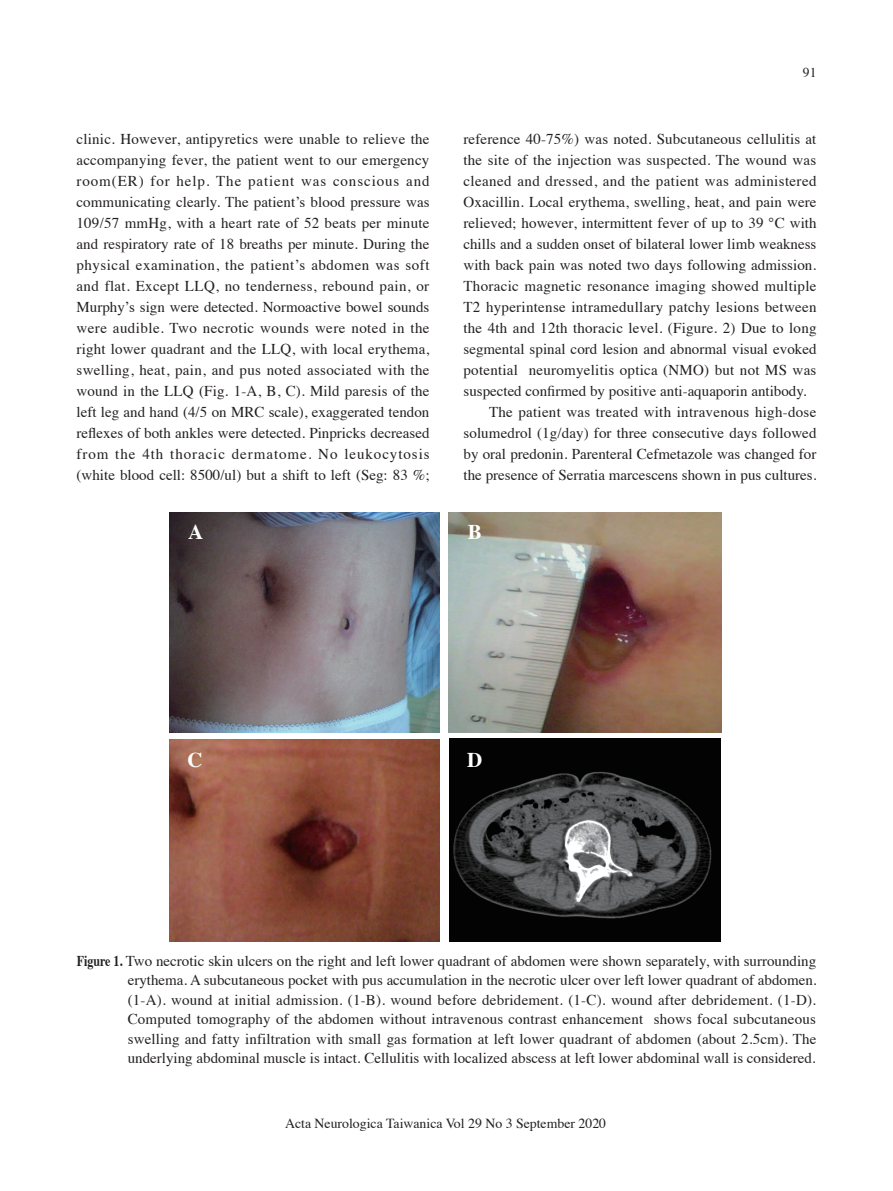
<style>
.page{position:relative;width:893px;height:1191px;background:#fff}
.page>*{position:absolute;margin:0;border:0;box-sizing:border-box;transform-origin:0 0}
.t1{font:700 21px "Times";color:#fff}
.t2{font:15px/21px "Times";letter-spacing:.005em;color:#231f20;text-align:justify}
.t3{font:15px "Times";letter-spacing:.025em;color:#231f20}
.t4{font:13.8px "Times";color:#231f20}
.t5{font:13.5px "Times";color:#231f20}
.s1{font-weight:700}
</style>
<div class="page">
<img style="left:170px;top:512px;width:269px;height:221px">
<img style="left:449px;top:512px;width:272px;height:220px">
<img style="left:170px;top:739px;width:270px;height:202px">
<img style="left:450px;top:738px;width:270px;height:203px">
<p class="t5" style="left:803px;top:60px;width:15px">91</p>
<p class="t2" style="left:77px;top:127px;width:355px">clinic. However, antipyretics were unable to relieve the accompanying fever, the patient went to our emergency room(ER) for help. The patient was conscious and communicating clearly. The patient’s blood pressure was 109/57 mmHg, with a heart rate of 52 beats per minute and respiratory rate of 18 breaths per minute. During the physical examination, the patient’s abdomen was soft and flat. Except LLQ, no tenderness, rebound pain, or Murphy’s sign were detected. Normoactive bowel sounds were audible. Two necrotic wounds were noted in the right lower quadrant and the LLQ, with local erythema, swelling, heat, pain, and pus noted associated with the wound in the LLQ (Fig. 1-A, B, C). Mild paresis of the left leg and hand (4/5 on MRC scale), exaggerated tendon reflexes of both ankles were detected. Pinpricks decreased from the 4th thoracic dermatome. No leukocytosis (white blood cell: 8500/ul) but a shift to left (Seg: 83 %;</p>
<p class="t2" style="left:463px;top:127px;width:354px">reference 40-75%) was noted. Subcutaneous cellulitis at</p>
<p class="t2" style="left:463px;top:148px;width:354px">the site of the injection was suspected. The wound was</p>
<p class="t3" style="left:463px;top:167px;width:355px">cleaned and dressed, and the patient was administered</p>
<p class="t2" style="left:463px;top:190px;width:355px">Oxacillin. Local erythema, swelling, heat, and pain were</p>
<p class="t2" style="left:463px;top:211px;width:355px">relieved; however, intermittent fever of up to 39 °C with</p>
<p class="t2" style="left:463px;top:232px;width:354px">chills and a sudden onset of bilateral lower limb weakness</p>
<p class="t2" style="left:463px;top:253px;width:354px">with back pain was noted two days following admission.</p>
<p class="t2" style="left:463px;top:274px;width:355px">Thoracic magnetic resonance imaging showed multiple</p>
<p class="t2" style="left:463px;top:295px;width:355px">T2 hyperintense intramedullary patchy lesions between</p>
<p class="t2" style="left:463px;top:316px;width:355px">the 4th and 12th thoracic level. (Figure. 2) Due to long</p>
<p class="t2" style="left:463px;top:337px;width:355px">segmental spinal cord lesion and abnormal visual evoked</p>
<p class="t2" style="left:463px;top:358px;width:354px">potential neuromyelitis optica (NMO) but not MS was</p>
<p class="t2" style="left:463px;top:379px;width:345px">suspected confirmed by positive anti-aquaporin antibody.</p>
<p class="t2" style="left:489px;top:400px;width:329px">The patient was treated with intravenous high-dose</p>
<p class="t2" style="left:463px;top:421px;width:355px">solumedrol (1g/day) for three consecutive days followed</p>
<p class="t2" style="left:463px;top:442px;width:354px">by oral predonin. Parenteral Cefmetazole was changed for</p>
<p class="t2" style="left:463px;top:463px;width:354px">the presence of Serratia marcescens shown in pus cultures.</p>
<h1 class="t1" style="left:188px;top:511px;width:17px">A</h1>
<h1 class="t1" style="left:187px;top:740px;width:17px">C</h1>
<h1 class="t1" style="left:468px;top:511px;width:16px">B</h1>
<h1 class="t1" style="left:467px;top:740px;width:17px">D</h1>
<p class="t2" style="left:128px;top:949px;width:690px;line-height:19.5px;text-indent:-51px"><span class="s1">Figure 1.</span> Two necrotic skin ulcers on the right and left lower quadrant of abdomen were shown separately, with surrounding erythema. A subcutaneous pocket with pus accumulation in the necrotic ulcer over left lower quadrant of abdomen. (1-A). wound at initial admission. (1-B). wound before debridement. (1-C). wound after debridement. (1-D).<br>Computed tomography of the abdomen without intravenous contrast enhancement shows focal subcutaneous swelling and fatty infiltration with small gas formation at left lower quadrant of abdomen (about 2.5cm). The underlying abdominal muscle is intact. Cellulitis with localized abscess at left lower abdominal wall is considered.</p>
<p class="t4" style="left:285px;top:1110px;width:323px">Acta Neurologica Taiwanica Vol 29 No 3 September 2020</p>
</div>
